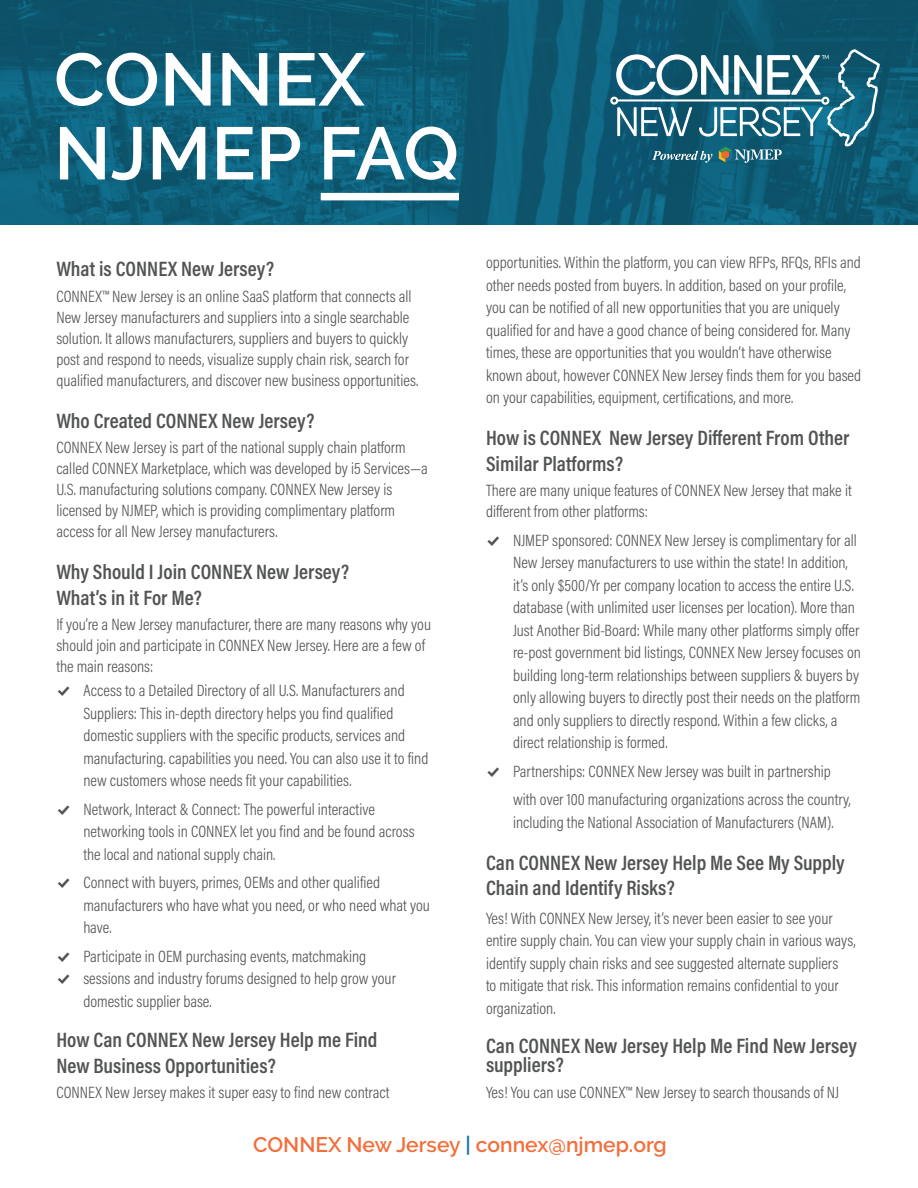
<style>
.page{position:relative;width:918px;height:1188px;background:#fff}
.page>*{position:absolute;margin:0;border:0;box-sizing:border-box;transform-origin:0 0}
.t1{font:600 73.95px "Raleway";color:#fff}
.Paragraph_Style_3{font:600 21px/25.5px "Acumin Pro Cond";color:#525454}
.t2{font:600 21px "Raleway";color:#f26f3b}
.Paragraph_Style_2{font:300 16.5px/22.5px "Acumin Pro Cond";color:#525454}
.Paragraph_Style_3-2{font:300 16.5px/21px "Acumin Pro Cond";color:#525454}
.s1{font-family:"Modern Pictograms";font-weight:400}
.s2{color:#127798}
</style>
<div class="page">
<img style="left:0;top:0;width:918px;height:225px">
<div style="left:321px;top:193px;width:138px;height:7px;background:#fff"></div>
<svg style="left:610px;top:49px;width:270px;height:114px;background:#407c90"></svg>
<p class="t1" style="left:54px;top:37px;width:313px">CONNEX</p>
<p class="t1" style="left:54px;top:111px;width:406px">NJMEP FAQ</p>
<p class="Paragraph_Style_2" style="left:486px;top:251px;width:377px">opportunities. Within the platform, you can view RFPs, RFQs, RFIs and other needs posted from buyers. In addition, based on your profile, you can be notified of all new opportunities that you are uniquely qualified for and have a good chance of being considered for. Many times, these are opportunities that you wouldn’t have otherwise known about, however CONNEX New Jersey finds them for you based on your capabilities, equipment, certifications, and more.</p>
<p class="Paragraph_Style_3" style="left:486px;top:425px;width:365px">How is CONNEX New Jersey Different From Other<br>Similar Platforms?</p>
<p class="Paragraph_Style_2" style="left:486px;top:480px;width:367px;line-height:21px">There are many unique features of CONNEX New Jersey that make it different from other platforms:</p>
<p class="Paragraph_Style_2" style="left:513px;top:529px;width:349px;text-indent:-27px"><span class="s1">%</span> NJMEP sponsored: CONNEX New Jersey is complimentary for all New Jersey manufacturers to use within the state! In addition, it’s only $500/Yr per company location to access the entire U.S. database (with unlimited user licenses per location). More than Just Another Bid-Board: While many other platforms simply offer re-post government bid listings, CONNEX New Jersey focuses on building long-term relationships between suppliers &amp; buyers by only allowing buyers to directly post their needs on the platform and only suppliers to directly respond. Within a few clicks, a direct relationship is formed.</p>
<p class="Paragraph_Style_2" style="left:513px;top:757px;width:339px;line-height:28.5px;text-indent:-27px"><span class="s1">%</span> Partnerships: CONNEX New Jersey was built in partnership with over 100 manufacturing organizations across the country,</p>
<p class="Paragraph_Style_2" style="left:513px;top:811px;width:322px">including the National Association of Manufacturers (NAM).</p>
<p class="Paragraph_Style_3" style="left:486px;top:849px;width:360px">Can CONNEX New Jersey Help Me See My Supply<br>Chain and Identify Risks?</p>
<p class="Paragraph_Style_2" style="left:486px;top:907px;width:371px">Yes! With CONNEX New Jersey, it’s never been easier to see your entire supply chain. You can view your supply chain in various ways, identify supply chain risks and see suggested alternate suppliers<br>to mitigate that risk. This information remains confidential to your organization.</p>
<p class="Paragraph_Style_3" style="left:486px;top:1035px;width:372px;line-height:19.5px">Can CONNEX New Jersey Help Me Find New Jersey suppliers?</p>
<p class="Paragraph_Style_2" style="left:486px;top:1081px;width:355px">Yes! You can use CONNEX™ New Jersey to search thousands of NJ</p>
<p class="Paragraph_Style_3" style="left:56px;top:256px;width:219px">What is CONNEX New Jersey?</p>
<p class="Paragraph_Style_3-2" style="left:56px;top:285px;width:364px">CONNEX™ New Jersey is an online SaaS platform that connects all New Jersey manufacturers and suppliers into a single searchable solution. It allows manufacturers, suppliers and buyers to quickly post and respond to needs, visualize supply chain risk, search for qualified manufacturers, and discover new business opportunities.</p>
<p class="Paragraph_Style_3" style="left:56px;top:407px;width:260px">Who Created CONNEX New Jersey?</p>
<p class="Paragraph_Style_3-2" style="left:56px;top:437px;width:373px">CONNEX New Jersey is part of the national supply chain platform called CONNEX Marketplace, which was developed by i5 Services—a U.S. manufacturing solutions company. CONNEX New Jersey is licensed by NJMEP, which is providing complimentary platform access for all New Jersey manufacturers.</p>
<p class="Paragraph_Style_3" style="left:56px;top:559px;width:294px">Why Should I Join CONNEX New Jersey?<br>What’s in it For Me?</p>
<p class="Paragraph_Style_3-2" style="left:56px;top:614px;width:376px">If you’re a New Jersey manufacturer, there are many reasons why you should join and participate in CONNEX New Jersey. Here are a few of the main reasons:</p>
<p class="Paragraph_Style_2" style="left:83px;top:679px;width:347px;text-indent:-27px"><span class="s1">%</span> Access to a Detailed Directory of all U.S. Manufacturers and Suppliers: This in-depth directory helps you find qualified domestic suppliers with the specific products, services and manufacturing. capabilities you need. You can also use it to find new customers whose needs fit your capabilities.</p>
<p class="Paragraph_Style_2" style="left:83px;top:797px;width:333px;text-indent:-27px"><span class="s1">%</span> Network, Interact &amp; Connect: The powerful interactive networking tools in CONNEX let you find and be found across the local and national supply chain.</p>
<p class="Paragraph_Style_2" style="left:83px;top:871px;width:348px;text-indent:-27px"><span class="s1">%</span> Connect with buyers, primes, OEMs and other qualified manufacturers who have what you need, or who need what you have.</p>
<p class="Paragraph_Style_2" style="left:56px;top:944px;width:312px"><span class="s1">%</span> Participate in OEM purchasing events, matchmaking</p>
<p class="Paragraph_Style_2" style="left:83px;top:967px;width:314px;text-indent:-27px"><span class="s1">%</span> sessions and industry forums designed to help grow your domestic supplier base.</p>
<p class="Paragraph_Style_3" style="left:56px;top:1027px;width:323px">How Can CONNEX New Jersey Help me Find<br>New Business Opportunities?</p>
<p class="Paragraph_Style_2" style="left:56px;top:1081px;width:335px">CONNEX New Jersey makes it super easy to find new contract</p>
<p class="t2" style="left:253px;top:1133px;width:415px">CONNEX New Jersey <span class="s2">|</span> connex@njmep.org</p>
</div>
